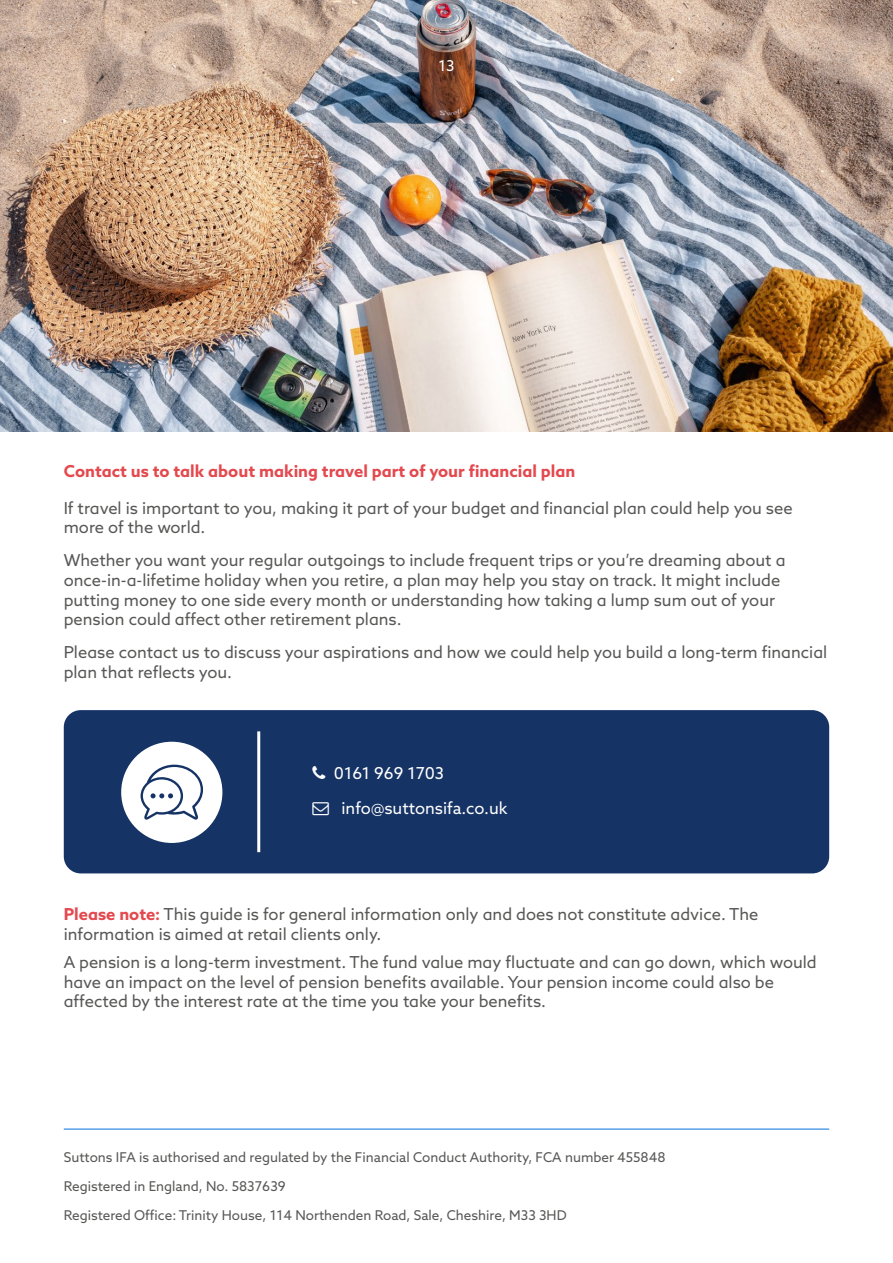
<style>
.page{position:relative;width:893px;height:1263px;background:#fff}
.page>*{position:absolute;margin:0;border:0;box-sizing:border-box;transform-origin:0 0}
.t1{font:16.5px/19.8px "Azo Sans";color:#575756}
.t2{font:700 16.5px "Azo Sans";color:#e3494e}
.t3{font:16.5px "Azo Sans";color:#fff}
.t4{font:15px "Azo Sans";color:#fff}
.t5{font:13.5px/29px "Azo Sans";color:#575756}
.s1{font-weight:700;color:#e3494e}
</style>
<div class="page">
<img style="left:0;top:0;width:893px;height:432px">
<div style="left:64px;top:710px;width:765px;height:163px;background:#153365;border-radius:17px"></div>
<hr style="left:257px;top:731px;width:3px;height:121px;background:#fff">
<div style="left:121px;top:742px;width:101px;height:101px;background:#fff;border-radius:50%"></div>
<svg style="left:141px;top:765px;width:62px;height:55px"></svg>
<hr style="left:64px;top:1128px;width:765px;height:2px;background:#599fe9">
<p class="t4" style="left:438px;top:56px;width:17px">13</p>
<p class="t2" style="left:64px;top:460px;width:513px">Contact us to talk about making travel part of your financial plan</p>
<p class="t1" style="left:64px;top:497px;width:731px">If travel is important to you, making it part of your budget and financial plan could help you see more of the world.</p>
<p class="t1" style="left:64px;top:550px;width:723px">Whether you want your regular outgoings to include frequent trips or you’re dreaming about a once-in-a-lifetime holiday when you retire, a plan may help you stay on track. It might include putting money to one side every month or understanding how taking a lump sum out of your pension could affect other retirement plans.</p>
<p class="t1" style="left:64px;top:642px;width:765px">Please contact us to discuss your aspirations and how we could help you build a long-term financial plan that reflects you.</p>
<p class="t3" style="left:334px;top:762px;width:112px">0161 969 1703</p>
<p class="t3" style="left:341px;top:797px;width:168px">info@suttonsifa.co.uk</p>
<p class="t1" style="left:64px;top:904px;width:696px"><span class="s1">Please note:</span> This guide is for general information only and does not constitute advice. The information is aimed at retail clients only.</p>
<p class="t1" style="left:64px;top:952px;width:755px">A pension is a long-term investment. The fund value may fluctuate and can go down, which would have an impact on the level of pension benefits available. Your pension income could also be affected by the interest rate at the time you take your benefits.</p>
<p class="t5" style="left:64px;top:1142px;width:603px">Suttons IFA is authorised and regulated by the Financial Conduct Authority, FCA number 455848<br>Registered in England, No. 5837639<br>Registered Office: Trinity House, 114 Northenden Road, Sale, Cheshire, M33 3HD</p>
</div>
